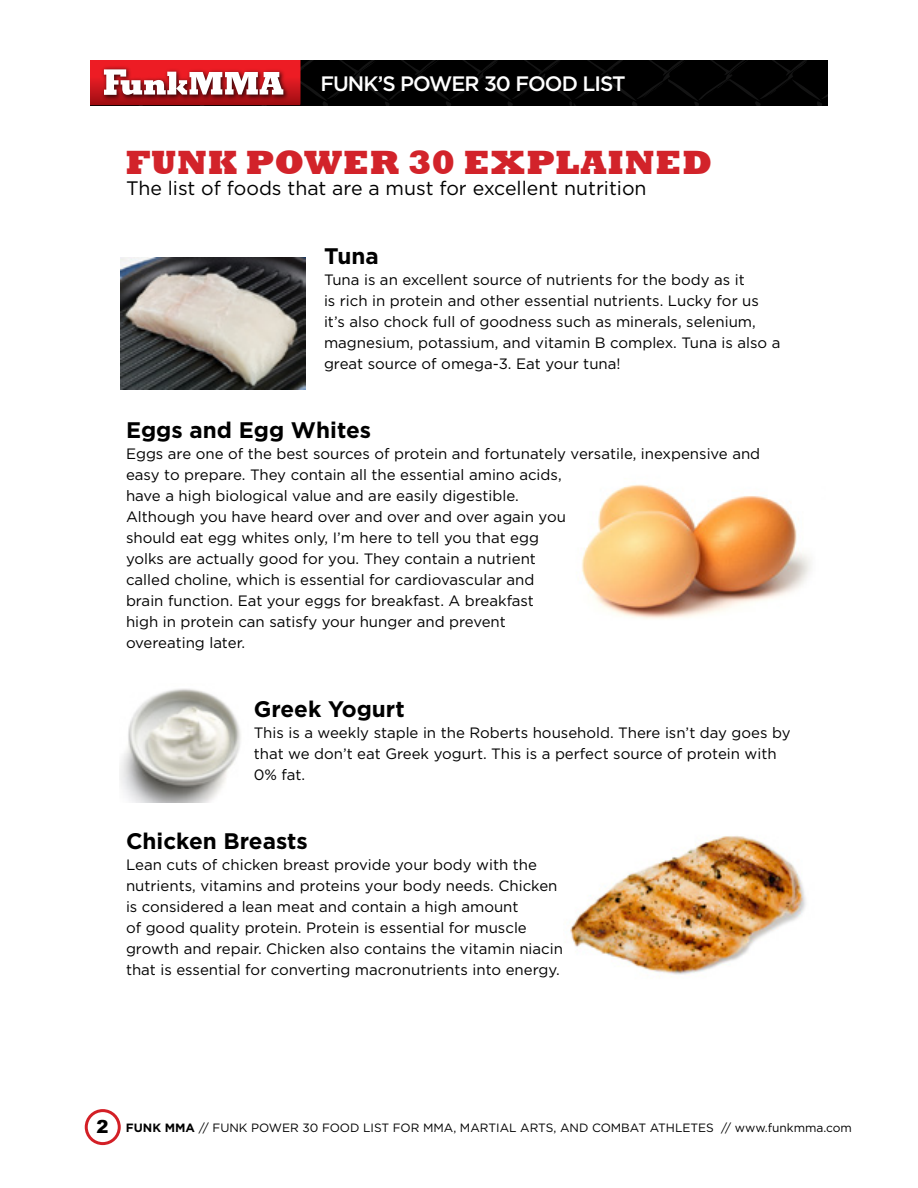
<style>
.page{position:relative;width:918px;height:1188px;background:#fff}
.page>*{position:absolute;margin:0;border:0;box-sizing:border-box;transform-origin:0 0}
.t1{font:800 34.5px "Rockwell";letter-spacing:.025em;color:#d2232a}
.t2{font:700 22.5px "Gotham";color:#000}
.t3{font:500 20.85px "Gotham";letter-spacing:-.045em;color:#fff}
.t4{font:19.5px "Gotham";color:#000}
.t5{font:900 18px "Arial";color:#000}
.t6{font:15px/21px "Gotham";color:#000}
.t7{font:12px "Gotham";color:#000}
.s1{font-weight:700}
</style>
<div class="page">
<div style="left:85px;top:1109px;width:36px;height:36px;border:3px solid #d31f26;border-radius:50%"></div>
<svg style="left:90px;top:60px;width:738px;height:45px;background:#3c191a"></svg>
<img style="left:582px;top:484px;width:229px;height:135px">
<img style="left:120px;top:688px;width:121px;height:115px">
<img style="left:570px;top:835px;width:236px;height:142px">
<img style="left:121px;top:258px;width:185px;height:131px">
<h3 class="t3" style="left:320px;top:72px;width:307px">FUNK’S POWER 30 FOOD LIST</h3>
<h1 class="t1" style="left:126px;top:142px;width:588px">FUNK POWER 30 EXPLAINED</h1>
<h3 class="t4" style="left:126px;top:177px;width:522px">The list of foods that are a must for excellent nutrition</h3>
<h2 class="t2" style="left:324px;top:243px;width:56px">Tuna</h2>
<p class="t6" style="left:324px;top:269px;width:458px">Tuna is an excellent source of nutrients for the body as it<br>is rich in protein and other essential nutrients. Lucky for us it’s also chock full of goodness such as minerals, selenium, magnesium, potassium, and vitamin B complex. Tuna is also a great source of omega-3. Eat your tuna!</p>
<h2 class="t2" style="left:126px;top:417px;width:247px">Eggs and Egg Whites</h2>
<p class="t6" style="left:126px;top:443px;width:636px">Eggs are one of the best sources of protein and fortunately versatile, inexpensive and easy to prepare. They contain all the essential amino acids,<br>have a high biological value and are easily digestible.<br>Although you have heard over and over and over again you<br>should eat egg whites only, I’m here to tell you that egg<br>yolks are actually good for you. They contain a nutrient<br>called choline, which is essential for cardiovascular and<br>brain function. Eat your eggs for breakfast. A breakfast<br>high in protein can satisfy your hunger and prevent<br>overeating later.</p>
<h2 class="t2" style="left:254px;top:696px;width:152px">Greek Yogurt</h2>
<p class="t6" style="left:254px;top:722px;width:538px">This is a weekly staple in the Roberts household. There isn’t day goes by that we don’t eat Greek yogurt. This is a perfect source of protein with<br>0% fat.</p>
<h2 class="t2" style="left:126px;top:828px;width:183px">Chicken Breasts</h2>
<p class="t6" style="left:126px;top:854px;width:439px">Lean cuts of chicken breast provide your body with the nutrients, vitamins and proteins your body needs. Chicken is considered a lean meat and contain a high amount<br>of good quality protein. Protein is essential for muscle growth and repair. Chicken also contains the vitamin niacin that is essential for converting macronutrients into energy.</p>
<p class="t5" style="left:97px;top:1114px;width:14px">2</p>
<p class="t7" style="left:126px;top:1121px;width:727px"><span class="s1">FUNK MMA</span> // FUNK POWER 30 FOOD LIST FOR MMA, MARTIAL ARTS, AND COMBAT ATHLETES // www.funkmma.com</p>
</div>
